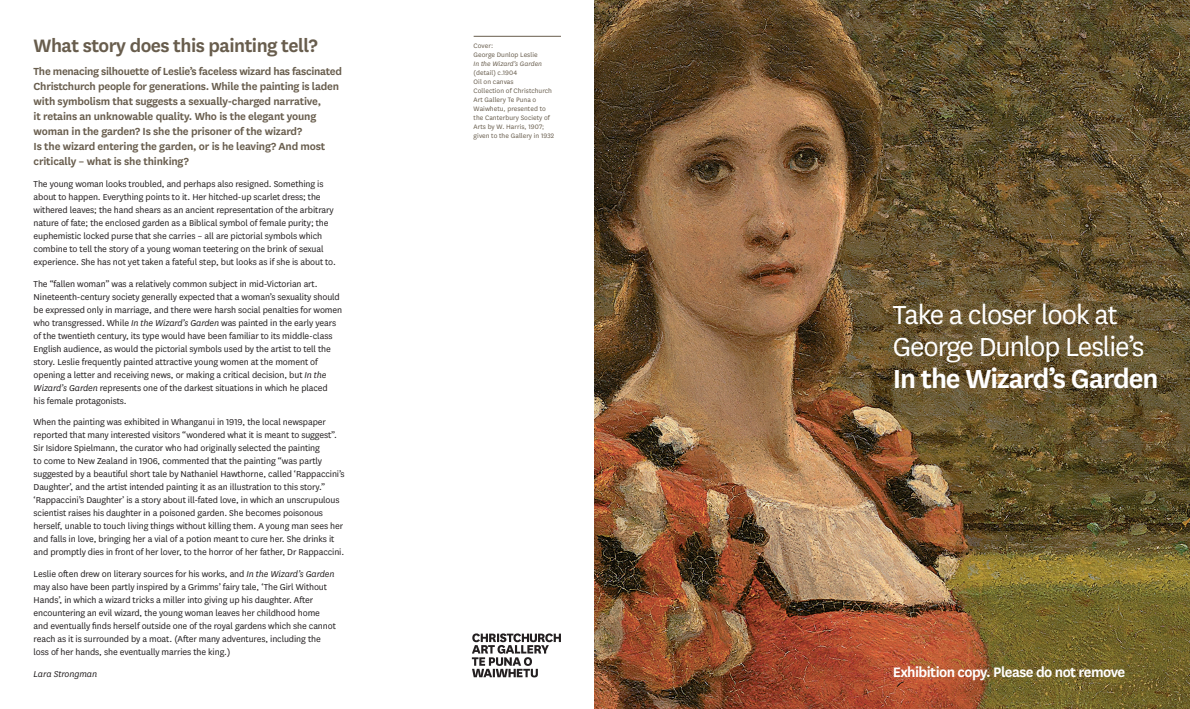
<style>
.page{position:relative;width:1190px;height:709px;background:#fff}
.page>*{position:absolute;margin:0;border:0;box-sizing:border-box;transform-origin:0 0}
.t1{font:30.5px/32px "National";letter-spacing:-.035em;color:#fff}
.t2{font:600 30.5px "National";letter-spacing:-.035em;color:#fff}
.t3{font:600 21px "National";letter-spacing:-.025em;color:#685d4d}
.t4{font:600 16px "National";letter-spacing:-.035em;color:#fff}
.t5{font:600 12px/15px "National";letter-spacing:-.015em;color:#685d4d}
.t6{font:10px/13px "National";letter-spacing:-.01em;color:#231f20}
.t7{font:italic 10px "National";letter-spacing:-.005em;color:#231f20}
.t8{font:7.5px/9px "National";letter-spacing:.005em;color:#685d4d}
.t9{font:italic 7.5px "National";letter-spacing:.005em;color:#685d4d}
.s1{font-style:italic}
</style>
<div class="page">
<img style="left:595px;top:0;width:595px;height:708px">
<hr style="left:474px;top:36px;width:87px;height:1px;background:#685d4d">
<svg style="left:472px;top:633px;width:89px;height:44px"></svg>
<h2 class="t3" style="left:34px;top:31px;width:285px">What story does this painting tell?</h2>
<p class="t5" style="left:34px;top:63px;width:310px">The menacing silhouette of Leslie’s faceless wizard has fascinated Christchurch people for generations. While the painting is laden with symbolism that suggests a sexually-charged narrative,<br>it retains an unknowable quality. Who is the elegant young woman in the garden? Is she the prisoner of the wizard?<br>Is the wizard entering the garden, or is he leaving? And most critically – what is she thinking?</p>
<p class="t6" style="left:34px;top:177px;width:304px">The young woman looks troubled, and perhaps also resigned. Something is about to happen. Everything points to it. Her hitched-up scarlet dress; the withered leaves; the hand shears as an ancient representation of the arbitrary nature of fate; the enclosed garden as a Biblical symbol of female purity; the euphemistic locked purse that she carries – all are pictorial symbols which combine to tell the story of a young woman teetering on the brink of sexual experience. She has not yet taken a fateful step, but looks as if she is about to.</p>
<p class="t6" style="left:34px;top:276px;width:310px">The “fallen woman” was a relatively common subject in mid-Victorian art.<br>Nineteenth-century society generally expected that a woman’s sexuality should be expressed only in marriage, and there were harsh social penalties for women who transgressed. While <span class="s1">In the Wizard’s Garden</span> was painted in the early years of the twentieth century, its type would have been familiar to its middle-class English audience, as would the pictorial symbols used by the artist to tell the story. Leslie frequently painted attractive young women at the moment of opening a letter and receiving news, or making a critical decision, but <span class="s1">In the Wizard’s Garden</span> represents one of the darkest situations in which he placed<br>his female protagonists.</p>
<p class="t6" style="left:34px;top:415px;width:313px">When the painting was exhibited in Whanganui in 1919, the local newspaper reported that many interested visitors “wondered what it is meant to suggest”.<br>Sir Isidore Spielmann, the curator who had originally selected the painting<br>to come to New Zealand in 1906, commented that the painting “was partly suggested by a beautiful short tale by Nathaniel Hawthorne, called ‘Rappaccini’s Daughter’, and the artist intended painting it as an illustration to this story.” ‘Rappaccini’s Daughter’ is a story about ill-fated love, in which an unscrupulous scientist raises his daughter in a poisoned garden. She becomes poisonous herself, unable to touch living things without killing them. A young man sees her and falls in love, bringing her a vial of a potion meant to cure her. She drinks it and promptly dies in front of her lover, to the horror of her father, Dr Rappaccini.</p>
<p class="t6" style="left:34px;top:566px;width:304px">Leslie often drew on literary sources for his works, and <span class="s1">In the Wizard’s Garden </span>may also have been partly inspired by a Grimms’ fairy tale, ‘The Girl Without Hands’, in which a wizard tricks a miller into giving up his daughter. After encountering an evil wizard, the young woman leaves her childhood home and eventually finds herself outside one of the royal gardens which she cannot reach as it is surrounded by a moat. (After many adventures, including the loss of her hands, she eventually marries the king.)</p>
<p class="t7" style="left:34px;top:666px;width:65px">Lara Strongman</p>
<h3 class="t4" style="left:893px;top:660px;width:234px">Exhibition copy. Please do not remove</h3>
<p class="t8" style="left:474px;top:41px;width:65px">Cover:<br>George Dunlop Leslie</p>
<p class="t9" style="left:474px;top:59px;width:70px">In the Wizard’s Garden</p>
<p class="t8" style="left:474px;top:68px;width:82px">(detail) c.1904<br>Oil on canvas<br>Collection of Christchurch<br>Art Gallery Te Puna o<br>Waiwhetu, presented to the Canterbury Society of<br>Arts by W. Harris, 1907; given to the Gallery in 1932</p>
<h1 class="t1" style="left:893px;top:297px;width:253px">Take a closer look at<br>George Dunlop Leslie’s</h1>
<h1 class="t2" style="left:893px;top:357px;width:267px">In the Wizard’s Garden</h1>
</div>
